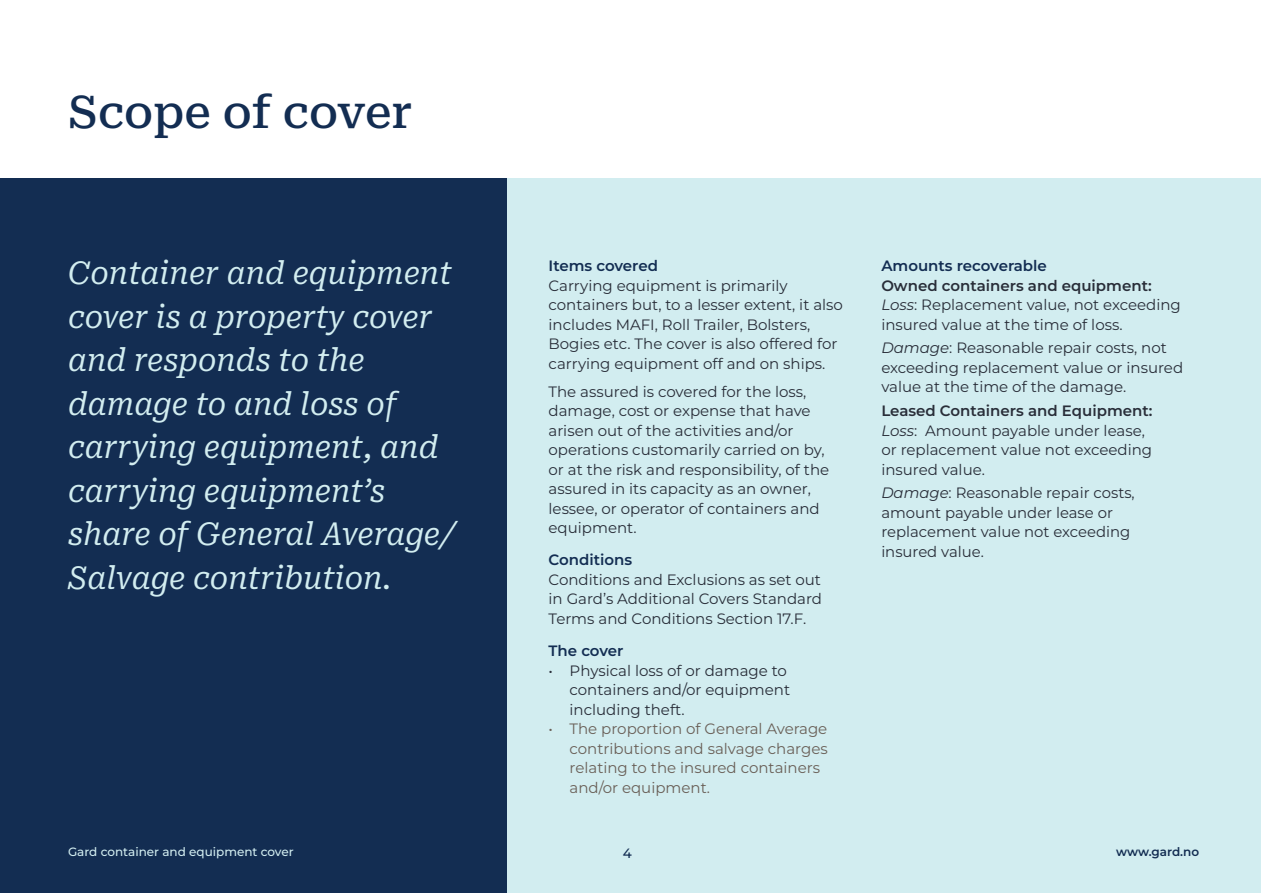
<style>
.page{position:relative;width:1263px;height:893px;background:#fff}
.page>*{position:absolute;margin:0;border:0;box-sizing:border-box;transform-origin:0 0}
.Page_Header{font:500 45px "Roboto Serif";color:#132d52}
.Call_Out{font:italic 31.5px/43.5px "Roboto Serif";color:#d2edf0;scale:.95 1}
.Main_text{font:15px/19.5px "Montserrat";color:#292e39}
.Main_text-2{font:15px/19.5px "Montserrat";color:#6a6058}
.Main_text-3{font:600 15px "Montserrat";color:#292e39}
.ParaHead{font:600 15px "Montserrat";color:#132d52}
.t1{font:500 13.5px "Montserrat";color:#132d52}
.t2{font:500 12px "Montserrat";color:#d2edf0}
.t3{font:600 12px "Montserrat";letter-spacing:-.005em;color:#132d52}
.s1{font-style:italic}
</style>
<div class="page">
<div style="left:497px;top:179px;width:764px;height:714px;background:#d2edf0"></div>
<div style="left:0;top:178px;width:506px;height:715px;background:#132d52"></div>
<p class="Page_Header" style="left:68px;top:76px;width:346px">Scope of cover</p>
<p class="Call_Out" style="left:68px;top:249px;width:410px">Container and equipment cover is a property cover and responds to the damage to and loss of carrying equipment, and carrying equipment’s share of General Average/<br>Salvage contribution.</p>
<p class="ParaHead" style="left:549px;top:256px;width:111px">Items covered</p>
<p class="Main_text" style="left:549px;top:275px;width:296px">Carrying equipment is primarily containers but, to a lesser extent, it also includes MAFI, Roll Trailer, Bolsters, Bogies etc. The cover is also offered for carrying equipment off and on ships.</p>
<p class="Main_text" style="left:549px;top:381px;width:282px">The assured is covered for the loss, damage, cost or expense that have arisen out of the activities and/or operations customarily carried on by, or at the risk and responsibility, of the assured in its capacity as an owner, lessee, or operator of containers and equipment.</p>
<p class="ParaHead" style="left:549px;top:550px;width:85px">Conditions</p>
<p class="Main_text" style="left:549px;top:569px;width:275px;text-align:justify">Conditions and Exclusions as set out in Gard’s Additional Covers Standard Terms and Conditions Section 17.F.</p>
<p class="ParaHead" style="left:549px;top:641px;width:76px">The cover</p>
<p class="Main_text" style="left:570px;top:660px;width:222px;text-indent:-21px">• Physical loss of or damage to containers and/or equipment including theft.</p>
<p class="Main_text-2" style="left:570px;top:719px;width:260px;text-indent:-21px">• The proportion of General Average contributions and salvage charges relating to the insured containers and/or equipment.</p>
<p class="ParaHead" style="left:881px;top:256px;width:167px">Amounts recoverable</p>
<p class="Main_text-3" style="left:881px;top:275px;width:272px">Owned containers and equipment:</p>
<p class="Main_text" style="left:881px;top:295px;width:301px"><span class="s1">Loss</span>: Replacement value, not exceeding insured value at the time of loss.</p>
<p class="Main_text" style="left:881px;top:338px;width:303px"><span class="s1">Damage</span>: Reasonable repair costs, not exceeding replacement value or insured value at the time of the damage.</p>
<p class="Main_text-3" style="left:881px;top:401px;width:273px">Leased Containers and Equipment:</p>
<p class="Main_text" style="left:881px;top:420px;width:272px"><span class="s1">Loss</span>: Amount payable under lease, or replacement value not exceeding insured value.</p>
<p class="Main_text" style="left:881px;top:483px;width:255px"><span class="s1">Damage</span>: Reasonable repair costs, amount payable under lease or replacement value not exceeding insured value.</p>
<p class="t2" style="left:68px;top:843px;width:227px">Gard container and equipment cover</p>
<p class="t1" style="left:623px;top:844px;width:11px">4</p>
<p class="t3" style="left:1116px;top:843px;width:84px">www.gard.no</p>
</div>
